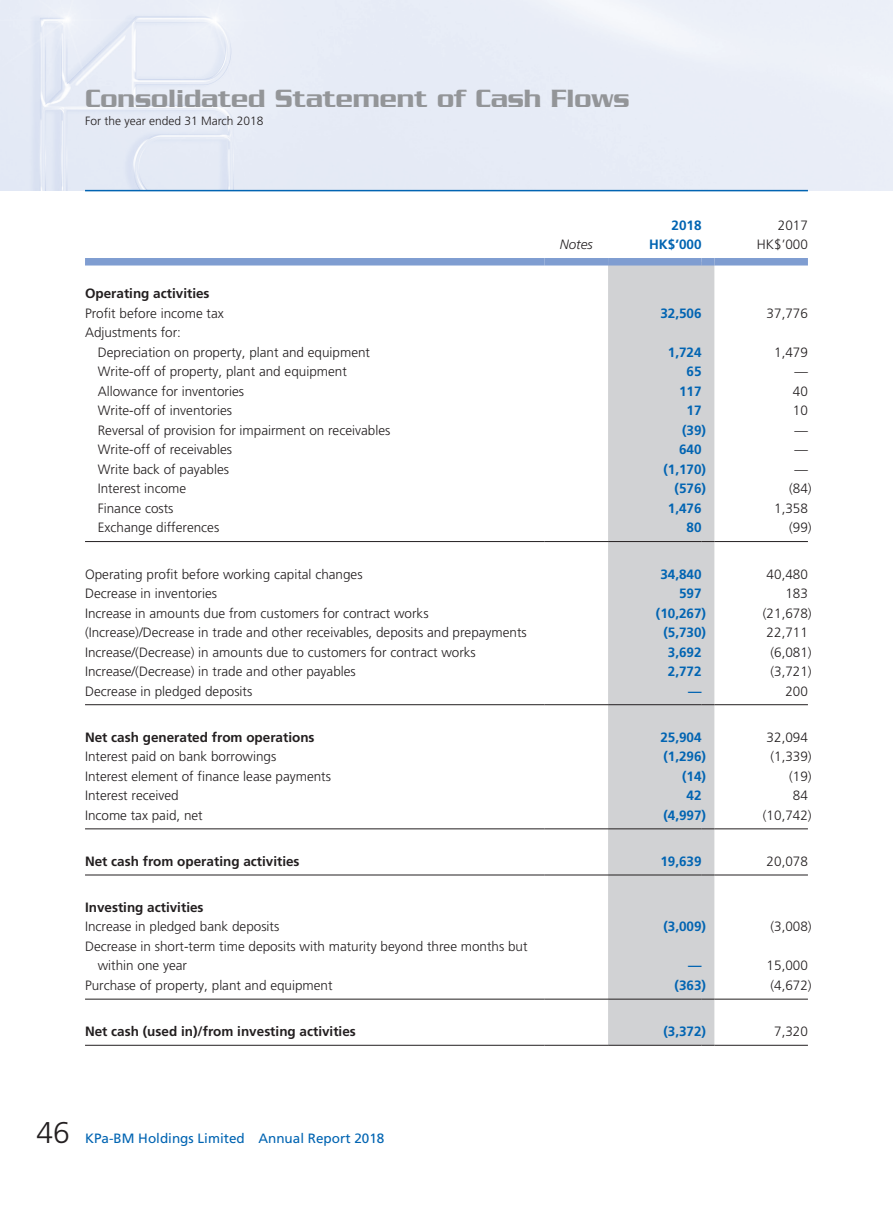
<style>
.page{position:relative;width:893px;height:1212px;background:#fff}
.page>*{position:absolute;margin:0;border:0;box-sizing:border-box;transform-origin:0 0}
.t1{font:300 30px "Frutiger LT Std";color:#231f20}
.t2{font:500 27px "Serpentine Std";color:#939598}
.t3{font:300 13.5px/19.5px "Frutiger LT Std";color:#231f20}
.t4{font:700 13.5px "Frutiger LT Std";color:#0164b2}
.t5{font:700 13.5px "Frutiger LT Std";color:#231f20}
.t6{font:13.5px "Frutiger LT Std";color:#0164b2}
.t7{font:italic 300 13.5px "Frutiger LT Std";color:#231f20}
.t8{font:300 12px "Frutiger LT Std";color:#231f20}
</style>
<div class="page">
<div style="left:0;top:0;width:893px;height:191px;background:#e8edf7"></div>
<hr style="left:85px;top:190px;width:723px;height:1px;background:#0164b2">
<div style="left:608px;top:265px;width:106px;height:780px;background:#d1d2d4"></div>
<hr style="left:85px;top:541px;width:459px;height:1px;background:#231f20">
<hr style="left:544px;top:541px;width:64px;height:1px;background:#231f20">
<hr style="left:608px;top:541px;width:94px;height:1px;background:#231f20">
<svg style="left:702px;top:541px;width:12px;height:1px"></svg>
<hr style="left:714px;top:541px;width:94px;height:1px;background:#231f20">
<hr style="left:85px;top:704px;width:459px;height:1px;background:#231f20">
<hr style="left:544px;top:704px;width:64px;height:1px;background:#231f20">
<hr style="left:608px;top:704px;width:94px;height:1px;background:#231f20">
<svg style="left:702px;top:704px;width:12px;height:1px"></svg>
<hr style="left:714px;top:704px;width:94px;height:1px;background:#231f20">
<hr style="left:85px;top:828px;width:459px;height:1px;background:#231f20">
<hr style="left:544px;top:828px;width:64px;height:1px;background:#231f20">
<hr style="left:608px;top:828px;width:94px;height:1px;background:#231f20">
<svg style="left:702px;top:828px;width:12px;height:1px"></svg>
<hr style="left:714px;top:828px;width:94px;height:1px;background:#231f20">
<hr style="left:85px;top:874px;width:459px;height:1px;background:#231f20">
<hr style="left:544px;top:874px;width:64px;height:1px;background:#231f20">
<hr style="left:608px;top:874px;width:94px;height:1px;background:#231f20">
<svg style="left:702px;top:874px;width:12px;height:1px"></svg>
<hr style="left:714px;top:874px;width:94px;height:1px;background:#231f20">
<hr style="left:85px;top:999px;width:459px;height:1px;background:#231f20">
<hr style="left:544px;top:999px;width:64px;height:1px;background:#231f20">
<hr style="left:608px;top:999px;width:94px;height:1px;background:#231f20">
<svg style="left:702px;top:999px;width:12px;height:1px"></svg>
<hr style="left:714px;top:999px;width:94px;height:1px;background:#231f20">
<div style="left:85px;top:258px;width:459px;height:7px;background:#7f9dd1"></div>
<div style="left:544px;top:258px;width:64px;height:7px;background:#7f9dd1"></div>
<div style="left:608px;top:258px;width:94px;height:7px;background:#7f9dd1"></div>
<div style="left:702px;top:258px;width:12px;height:7px;background:#7f9dd1"></div>
<div style="left:714px;top:258px;width:94px;height:7px;background:#7f9dd1"></div>
<hr style="left:85px;top:1045px;width:459px;height:1px;background:#231f20">
<hr style="left:544px;top:1045px;width:64px;height:1px;background:#231f20">
<hr style="left:608px;top:1045px;width:94px;height:1px;background:#231f20">
<svg style="left:702px;top:1045px;width:12px;height:1px"></svg>
<hr style="left:714px;top:1045px;width:94px;height:1px;background:#231f20">
<h2 class="t2" style="left:85px;top:83px;width:546px">Consolidated Statement of Cash Flows</h2>
<p class="t8" style="left:85px;top:114px;width:180px">For the year ended 31 March 2018</p>
<p class="t4" style="left:672px;top:217px;width:32px">2018</p>
<p class="t3" style="left:778px;top:216px;width:32px">2017</p>
<p class="t7" style="left:560px;top:237px;width:35px">Notes</p>
<p class="t4" style="left:649px;top:237px;width:54px">HK$’000</p>
<p class="t3" style="left:757px;top:235px;width:53px">HK$’000</p>
<p class="t5" style="left:85px;top:286px;width:126px">Operating activities</p>
<p class="t3" style="left:85px;top:304px;width:140px">Profit before income tax</p>
<p class="t4" style="left:660px;top:305px;width:43px">32,506</p>
<p class="t3" style="left:767px;top:304px;width:43px">37,776</p>
<p class="t3" style="left:98px;top:323px;width:274px;text-indent:-13px">Adjustments for:<br>Depreciation on property, plant and equipment</p>
<p class="t4" style="left:668px;top:344px;width:35px">1,724</p>
<p class="t3" style="left:774px;top:343px;width:35px">1,479</p>
<p class="t3" style="left:98px;top:362px;width:251px">Write-off of property, plant and equipment</p>
<p class="t4" style="left:687px;top:364px;width:17px">65</p>
<p class="t3" style="left:794px;top:362px;width:15px">—</p>
<p class="t3" style="left:98px;top:382px;width:148px">Allowance for inventories</p>
<p class="t4" style="left:679px;top:383px;width:24px">117</p>
<p class="t3" style="left:793px;top:382px;width:17px">40</p>
<p class="t3" style="left:98px;top:401px;width:136px">Write-off of inventories</p>
<p class="t4" style="left:687px;top:403px;width:17px">17</p>
<p class="t3" style="left:793px;top:401px;width:17px">10</p>
<p class="t3" style="left:98px;top:421px;width:294px">Reversal of provision for impairment on receivables</p>
<p class="t4" style="left:682px;top:422px;width:26px">(39)</p>
<p class="t3" style="left:794px;top:421px;width:15px">—</p>
<p class="t3" style="left:98px;top:440px;width:136px">Write-off of receivables</p>
<p class="t4" style="left:679px;top:442px;width:24px">640</p>
<p class="t3" style="left:794px;top:440px;width:15px">—</p>
<p class="t3" style="left:98px;top:460px;width:133px">Write back of payables</p>
<p class="t4" style="left:663px;top:461px;width:44px">(1,170)</p>
<p class="t3" style="left:794px;top:460px;width:15px">—</p>
<p class="t3" style="left:98px;top:479px;width:90px">Interest income</p>
<p class="t4" style="left:675px;top:481px;width:33px">(576)</p>
<p class="t3" style="left:789px;top:479px;width:24px">(84)</p>
<p class="t3" style="left:98px;top:499px;width:77px">Finance costs</p>
<p class="t4" style="left:668px;top:500px;width:35px">1,476</p>
<p class="t3" style="left:774px;top:499px;width:35px">1,358</p>
<p class="t3" style="left:98px;top:518px;width:123px">Exchange differences</p>
<p class="t4" style="left:687px;top:520px;width:17px">80</p>
<p class="t3" style="left:789px;top:518px;width:24px">(99)</p>
<p class="t3" style="left:85px;top:564px;width:279px">Operating profit before working capital changes</p>
<p class="t4" style="left:660px;top:566px;width:43px">34,840</p>
<p class="t3" style="left:767px;top:564px;width:43px">40,480</p>
<p class="t3" style="left:85px;top:584px;width:134px">Decrease in inventories</p>
<p class="t4" style="left:679px;top:585px;width:24px">597</p>
<p class="t3" style="left:785px;top:584px;width:24px">183</p>
<p class="t3" style="left:85px;top:603px;width:345px">Increase in amounts due from customers for contract works</p>
<p class="t4" style="left:656px;top:605px;width:52px">(10,267)</p>
<p class="t3" style="left:763px;top:603px;width:50px">(21,678)</p>
<p class="t3" style="left:85px;top:623px;width:443px">(Increase)/Decrease in trade and other receivables, deposits and prepayments</p>
<p class="t4" style="left:663px;top:624px;width:44px">(5,730)</p>
<p class="t3" style="left:767px;top:623px;width:43px">22,711</p>
<p class="t3" style="left:85px;top:642px;width:392px">Increase/(Decrease) in amounts due to customers for contract works</p>
<p class="t4" style="left:668px;top:644px;width:35px">3,692</p>
<p class="t3" style="left:770px;top:642px;width:43px">(6,081)</p>
<p class="t3" style="left:85px;top:662px;width:272px">Increase/(Decrease) in trade and other payables</p>
<p class="t4" style="left:668px;top:663px;width:35px">2,772</p>
<p class="t3" style="left:770px;top:662px;width:43px">(3,721)</p>
<p class="t3" style="left:85px;top:681px;width:169px">Decrease in pledged deposits</p>
<p class="t4" style="left:688px;top:683px;width:15px">—</p>
<p class="t3" style="left:785px;top:681px;width:24px">200</p>
<p class="t5" style="left:85px;top:729px;width:231px">Net cash generated from operations</p>
<p class="t4" style="left:660px;top:729px;width:43px">25,904</p>
<p class="t3" style="left:767px;top:727px;width:43px">32,094</p>
<p class="t3" style="left:85px;top:747px;width:193px">Interest paid on bank borrowings</p>
<p class="t4" style="left:663px;top:748px;width:44px">(1,296)</p>
<p class="t3" style="left:770px;top:747px;width:43px">(1,339)</p>
<p class="t3" style="left:85px;top:766px;width:247px">Interest element of finance lease payments</p>
<p class="t4" style="left:682px;top:768px;width:26px">(14)</p>
<p class="t3" style="left:789px;top:766px;width:24px">(19)</p>
<p class="t3" style="left:85px;top:786px;width:95px">Interest received</p>
<p class="t4" style="left:687px;top:787px;width:17px">42</p>
<p class="t3" style="left:793px;top:786px;width:17px">84</p>
<p class="t3" style="left:85px;top:805px;width:119px">Income tax paid, net</p>
<p class="t4" style="left:663px;top:807px;width:44px">(4,997)</p>
<p class="t3" style="left:763px;top:805px;width:50px">(10,742)</p>
<p class="t5" style="left:85px;top:853px;width:216px">Net cash from operating activities</p>
<p class="t4" style="left:660px;top:853px;width:43px">19,639</p>
<p class="t3" style="left:767px;top:851px;width:43px">20,078</p>
<p class="t5" style="left:85px;top:899px;width:120px">Investing activities</p>
<p class="t3" style="left:85px;top:917px;width:196px">Increase in pledged bank deposits</p>
<p class="t4" style="left:663px;top:919px;width:44px">(3,009)</p>
<p class="t3" style="left:770px;top:917px;width:43px">(3,008)</p>
<p class="t3" style="left:98px;top:937px;width:431px;text-indent:-13px">Decrease in short-term time deposits with maturity beyond three months but within one year</p>
<p class="t4" style="left:688px;top:958px;width:15px">—</p>
<p class="t3" style="left:767px;top:956px;width:43px">15,000</p>
<p class="t3" style="left:85px;top:976px;width:249px">Purchase of property, plant and equipment</p>
<p class="t4" style="left:675px;top:977px;width:33px">(363)</p>
<p class="t3" style="left:770px;top:976px;width:43px">(4,672)</p>
<p class="t5" style="left:85px;top:1023px;width:272px">Net cash (used in)/from investing activities</p>
<p class="t4" style="left:663px;top:1023px;width:44px">(3,372)</p>
<p class="t3" style="left:774px;top:1022px;width:35px">7,320</p>
<h1 class="t1" style="left:36px;top:1116px;width:35px">46</h1>
<p class="t6" style="left:85px;top:1131px;width:301px">KPa-BM Holdings Limited Annual Report 2018</p>
</div>
